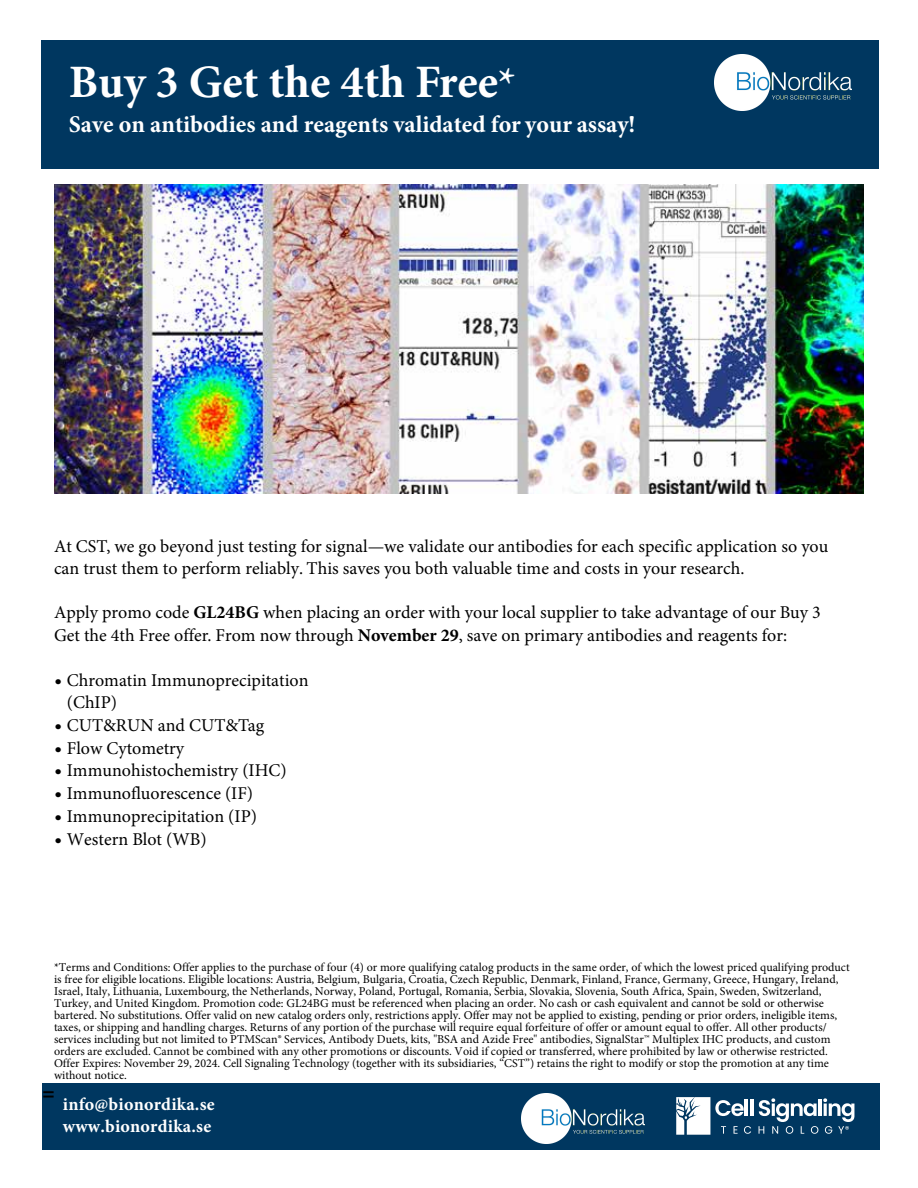
<style>
.page{position:relative;width:918px;height:1188px;background:#fff}
.page>*{position:absolute;margin:0;border:0;box-sizing:border-box;transform-origin:0 0}
.t1{font:700 46.5px "Minion Pro";color:#fff}
.t2{font:700 24px "Minion Pro";color:#fff}
.t3{font:22.5px "Sofia Pro";color:#000}
.t4{font:18px/23px "Minion Pro";color:#000}
.t5{font:700 18px/21.6px "Minion Pro";letter-spacing:.015em;color:#fff}
.t6{font:12px/12px "Minion Pro";color:#000}
.s1{font-size:43.5px}
.s2{font-weight:700}
.s3{font-family:"Sofia Pro"}
</style>
<div class="page">
<div style="left:42px;top:1083px;width:837px;height:67px;background:#003760"></div>
<svg style="left:676px;top:1097px;width:75px;height:38px"></svg>
<hr style="left:745px;top:1099px;width:3px;height:17px;background:#fff">
<hr style="left:750px;top:1099px;width:3px;height:17px;background:#fff">
<svg style="left:759px;top:1098px;width:95px;height:36px"></svg>
<div style="left:41px;top:40px;width:838px;height:128px;background:#003760"></div>
<img style="left:55px;top:185px;width:808px;height:309px">
<img style="left:522px;top:1094px;width:122px;height:50px">
<img style="left:714px;top:55px;width:137px;height:56px">
<h1 class="t1" style="left:69px;top:49px;width:449px">Buy 3 Get the 4th Free<span class="s1">*</span></h1>
<h2 class="t2" style="left:69px;top:107px;width:568px">Save on antibodies and reagents validated for your assay!</h2>
<h3 class="t4" style="left:54px;top:534px;width:776px">At CST, we go beyond just testing for signal—we validate our antibodies for each specific application so you can trust them to perform reliably. This saves you both valuable time and costs in your research.</h3>
<h3 class="t4" style="left:54px;top:601px;width:768px">Apply promo code <span class="s2">GL24BG</span> when placing an order with your local supplier to take advantage of our Buy 3<br>Get the 4th Free offer. From now through <span class="s2">November 29</span>, save on primary antibodies and reagents for:</h3>
<h3 class="t4" style="left:67px;top:670px;width:243px;line-height:21.6px;text-indent:-13px"><span class="s3">•</span> Chromatin Immunoprecipitation (ChIP)</h3>
<h3 class="t4" style="left:54px;top:714px;width:212px"><span class="s3">•</span> CUT&amp;RUN and CUT&amp;Tag</h3>
<h3 class="t4" style="left:54px;top:737px;width:132px"><span class="s3">•</span> Flow Cytometry</h3>
<h3 class="t4" style="left:54px;top:759px;width:234px"><span class="s3">•</span> Immunohistochemistry (IHC)</h3>
<h3 class="t4" style="left:54px;top:782px;width:201px"><span class="s3">•</span> Immunofluorescence (IF)</h3>
<h3 class="t4" style="left:54px;top:805px;width:205px"><span class="s3">•</span> Immunoprecipitation (IP)</h3>
<h3 class="t4" style="left:54px;top:828px;width:154px"><span class="s3">•</span> Western Blot (WB)</h3>
<p class="t6" style="left:54px;top:961px;width:797px">*Terms and Conditions: Offer applies to the purchase of four (4) or more qualifying catalog products in the same order, of which the lowest priced qualifying product is free for eligible locations. Eligible locations: Austria, Belgium, Bulgaria, Croatia, Czech Republic, Denmark, Finland, France, Germany, Greece, Hungary, Ireland, Israel, Italy, Lithuania, Luxembourg, the Netherlands, Norway, Poland, Portugal, Romania, Serbia, Slovakia, Slovenia, South Africa, Spain, Sweden, Switzerland, Turkey, and United Kingdom. Promotion code: GL24BG must be referenced when placing an order. No cash or cash equivalent and cannot be sold or otherwise bartered. No substitutions. Offer valid on new catalog orders only, restrictions apply. Offer may not be applied to existing, pending or prior orders, ineligible items, taxes, or shipping and handling charges. Returns of any portion of the purchase will require equal forfeiture of offer or amount equal to offer. All other products/ services including but not limited to PTMScan® Services, Antibody Duets, kits, "BSA and Azide Free" antibodies, SignalStar™ Multiplex IHC products, and custom orders are excluded. Cannot be combined with any other promotions or discounts. Void if copied or transferred, where prohibited by law or otherwise restricted.<br>Offer Expires: November 29, 2024. Cell Signaling Technology (together with its subsidiaries, “CST”) retains the right to modify or stop the promotion at any time without notice.</p>
<h3 class="t3" style="left:42px;top:1075px;width:15px">=</h3>
<h3 class="t5" style="left:63px;top:1093px;width:153px">info@bionordika.se www.bionordika.se</h3>
</div>
